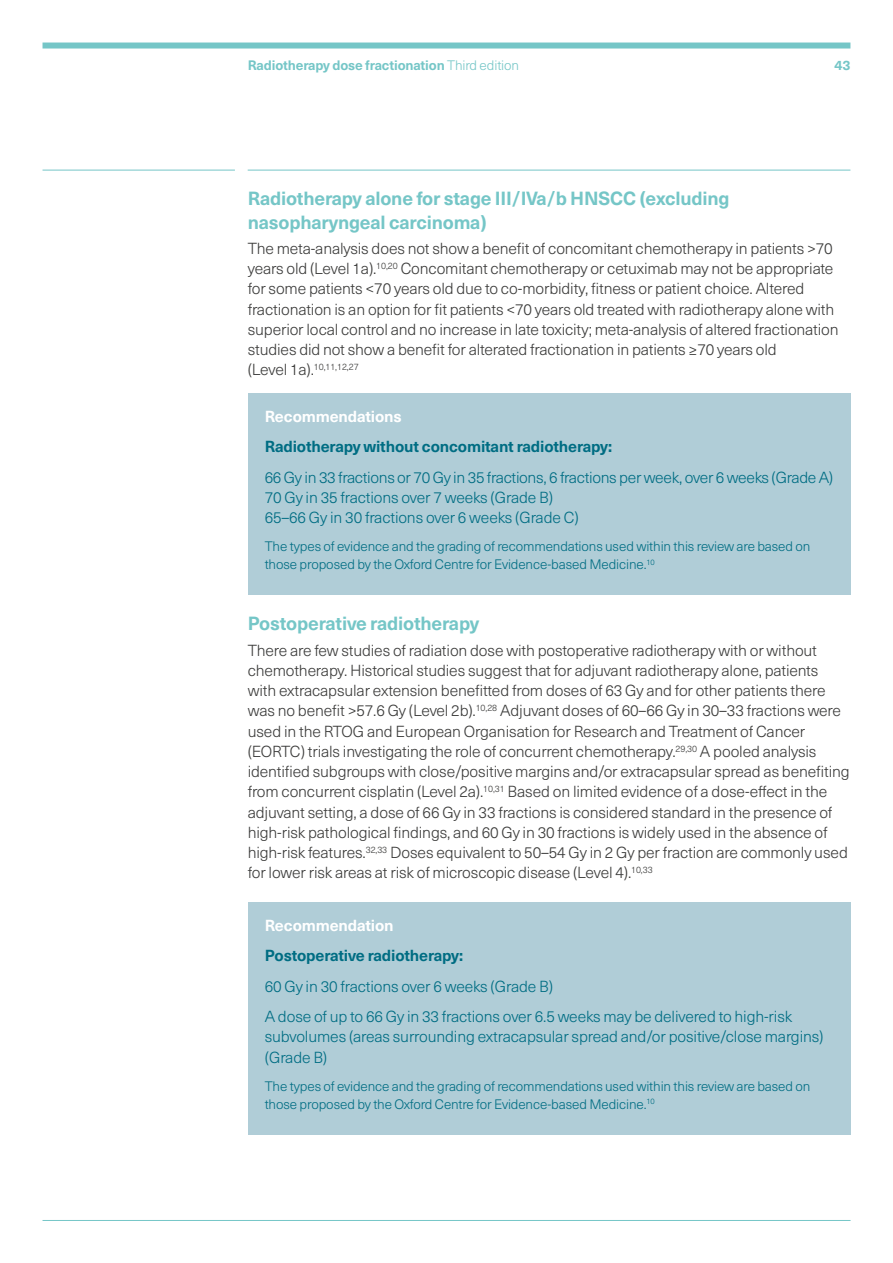
<style>
.page{position:relative;width:893px;height:1263px;background:#fff}
.page>*{position:absolute;margin:0;border:0;box-sizing:border-box;transform-origin:0 0}
.t1{font:700 18.75px/23.2px "Neue Haas Unica Pro";letter-spacing:-.01em;color:#75c6c7}
.t2{font:300 15.75px/20.2px "Neue Haas Unica Pro";letter-spacing:-.01em;color:#3c3c3b}
.t3{font:300 15.75px/20.2px "Neue Haas Unica Pro";letter-spacing:-.01em;color:#006d83}
.t4{font:700 15.75px "Neue Haas Unica Pro";letter-spacing:-.01em;color:#006d83}
.t5{font:700 15.75px "Neue Haas Unica Pro";letter-spacing:-.01em;color:#fff}
.t6{font:300 13.5px/18px "Neue Haas Unica Pro";letter-spacing:-.01em;color:#006d83}
.t7{font:700 13.5px "Neue Haas Unica Pro";letter-spacing:-.01em;color:#75c6c7}
.t8{font:300 9.15px "Neue Haas Unica Pro";letter-spacing:-.01em;color:#3c3c3b}
.s1{font-weight:300}
.s2{font-size:15.75px}
</style>
<div class="page">
<div style="left:43px;top:43px;width:807px;height:6px;background:#75c6c7"></div>
<hr style="left:43px;top:1220px;width:807px;height:1px;background:#75c6c7">
<hr style="left:43px;top:170px;width:192px;height:1px;background:#75c6c7">
<hr style="left:248px;top:170px;width:602px;height:1px;background:#75c6c7">
<div style="left:248px;top:393px;width:602px;height:202px;background:#b0cdd7"></div>
<div style="left:248px;top:902px;width:602px;height:232px;background:#b0cdd7"></div>
<p class="t7" style="left:248px;top:57px;width:273px">Radiotherapy dose fractionation <span class="s1">Third edition</span></p>
<p class="t7" style="left:834px;top:57px;width:18px">43</p>
<p class="t1" style="left:248px;top:187px;width:483px">Radiotherapy alone for stage III/IVa/b HNSCC (excluding nasopharyngeal carcinoma)</p>
<p class="t2" style="left:248px;top:238px;width:592px">The meta-analysis does not show a benefit of concomitant chemotherapy in patients &gt;70 years old (Level 1a).<sup>10,20</sup> Concomitant chemotherapy or cetuximab may not be appropriate for some patients &lt;70 years old due to co-morbidity, fitness or patient choice. Altered fractionation is an option for fit patients &lt;70 years old treated with radiotherapy alone with superior local control and no increase in late toxicity; meta-analysis of altered fractionation studies did not show a benefit for alterated fractionation in patients ≥70 years old</p>
<p class="t8" style="left:248px;top:361px;width:112px"><span class="s2">(Level 1a).</span>10,11,12,27</p>
<p class="t5" style="left:265px;top:407px;width:139px">Recommendations</p>
<p class="t4" style="left:265px;top:437px;width:349px">Radiotherapy without concomitant radiotherapy:</p>
<p class="t3" style="left:265px;top:467px;width:570px">66 Gy in 33 fractions or 70 Gy in 35 fractions, 6 fractions per week, over 6 weeks (Grade A)<br>70 Gy in 35 fractions over 7 weeks (Grade B)<br>65–66 Gy in 30 fractions over 6 weeks (Grade C)</p>
<p class="t6" style="left:265px;top:538px;width:547px">The types of evidence and the grading of recommendations used within this review are based on those proposed by the Oxford Centre for Evidence-based Medicine.<sup>10</sup></p>
<p class="t1" style="left:248px;top:612px;width:233px">Postoperative radiotherapy</p>
<p class="t2" style="left:248px;top:640px;width:604px">There are few studies of radiation dose with postoperative radiotherapy with or without chemotherapy. Historical studies suggest that for adjuvant radiotherapy alone, patients with extracapsular extension benefitted from doses of 63 Gy and for other patients there was no benefit &gt;57.6 Gy (Level 2b).<sup>10,28</sup> Adjuvant doses of 60–66 Gy in 30–33 fractions were used in the RTOG and European Organisation for Research and Treatment of Cancer (EORTC) trials investigating the role of concurrent chemotherapy.<sup>29,30</sup> A pooled analysis identified subgroups with close/positive margins and/or extracapsular spread as benefiting from concurrent cisplatin (Level 2a).<sup>10,31</sup> Based on limited evidence of a dose-effect in the adjuvant setting, a dose of 66 Gy in 33 fractions is considered standard in the presence of high-risk pathological findings, and 60 Gy in 30 fractions is widely used in the absence of high-risk features.<sup>32,33</sup> Doses equivalent to 50–54 Gy in 2 Gy per fraction are commonly used for lower risk areas at risk of microscopic disease (Level 4).<sup>10,33</sup></p>
<p class="t5" style="left:265px;top:916px;width:131px">Recommendation</p>
<p class="t4" style="left:265px;top:946px;width:200px">Postoperative radiotherapy:</p>
<p class="t3" style="left:265px;top:971px;width:529px;line-height:30.5px">60 Gy in 30 fractions over 6 weeks (Grade B)<br>A dose of up to 66 Gy in 33 fractions over 6.5 weeks may be delivered to high-risk</p>
<p class="t3" style="left:265px;top:1027px;width:560px">subvolumes (areas surrounding extracapsular spread and/or positive/close margins) (Grade B)</p>
<p class="t6" style="left:265px;top:1077px;width:547px">The types of evidence and the grading of recommendations used within this review are based on those proposed by the Oxford Centre for Evidence-based Medicine.<sup>10</sup></p>
</div>
